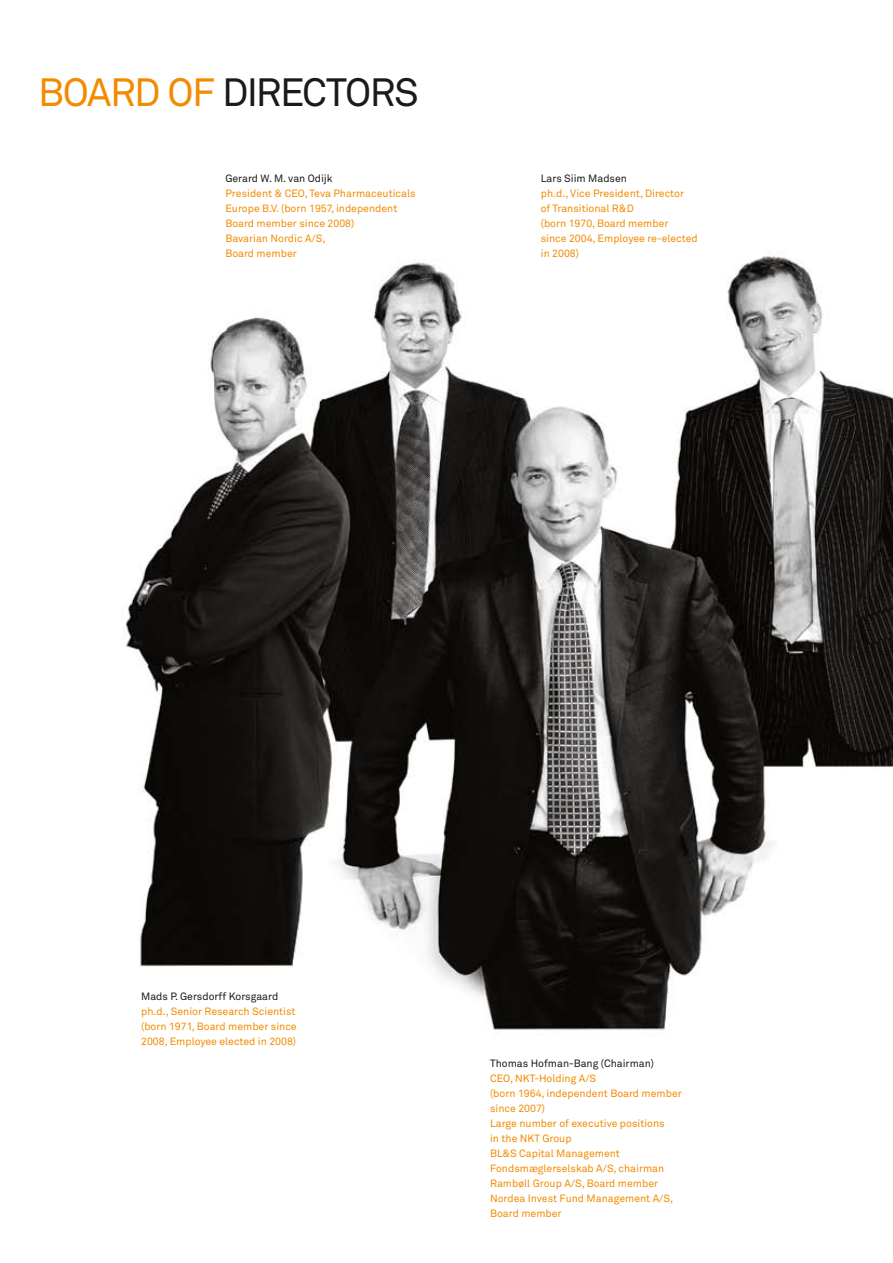
<style>
.page{position:relative;width:893px;height:1263px;background:#fff}
.page>*{position:absolute;margin:0;border:0;box-sizing:border-box;transform-origin:0 0}
.t1{font:39px "Akkurat";letter-spacing:-.045em;color:#1a1a18}
.t2{font:10.5px/15px "Akkurat";color:#f28b00}
.t3{font:10.5px "Akkurat";color:#1a1a18}
.s1{color:#f28b00}
</style>
<div class="page">
<img style="left:124px;top:256px;width:769px;height:774px">
<h1 class="t1" style="left:38px;top:70px;width:382px"><span class="s1">BOARD OF</span> DIRECTORS</h1>
<p class="t3" style="left:225px;top:173px;width:109px">Gerard W. M . van Odijk</p>
<p class="t2" style="left:225px;top:187px;width:192px">President &amp; CEO, Teva Pharmaceuticals<br>Europe B.V. (born 1957, independent<br>Board member since 2008)<br>Bavarian Nordic A/S,<br>Board member</p>
<p class="t3" style="left:541px;top:173px;width:88px">Lars Siim Madsen</p>
<p class="t2" style="left:541px;top:187px;width:158px">ph.d., Vice President, Director<br>of Transitional R&amp;D<br>(born 1970, Board member<br>since 2004, Employee re-elected in 2008)</p>
<p class="t3" style="left:141px;top:990px;width:139px">Mads P. Gersdorff Korsgaard</p>
<p class="t2" style="left:141px;top:1004px;width:157px;text-align:justify">ph.d., Senior Research Scientist (born 1971, Board member since 2008, Employee elected in 2008)</p>
<p class="t3" style="left:490px;top:1057px;width:165px">Thomas Hofman-Bang (Chairman)</p>
<p class="t2" style="left:490px;top:1071px;width:193px">CEO, NKT-Holding A/S<br>(born 1964, independent Board member since 2007)<br>Large number of executive positions<br>in the NKT Group<br>BL&amp;S Capital Management<br>Fondsmæglerselskab A/S, chairman<br>Rambøll G roup A/S, Board member<br>Nordea Invest Fund Management A/S,<br>Board member</p>
</div>
